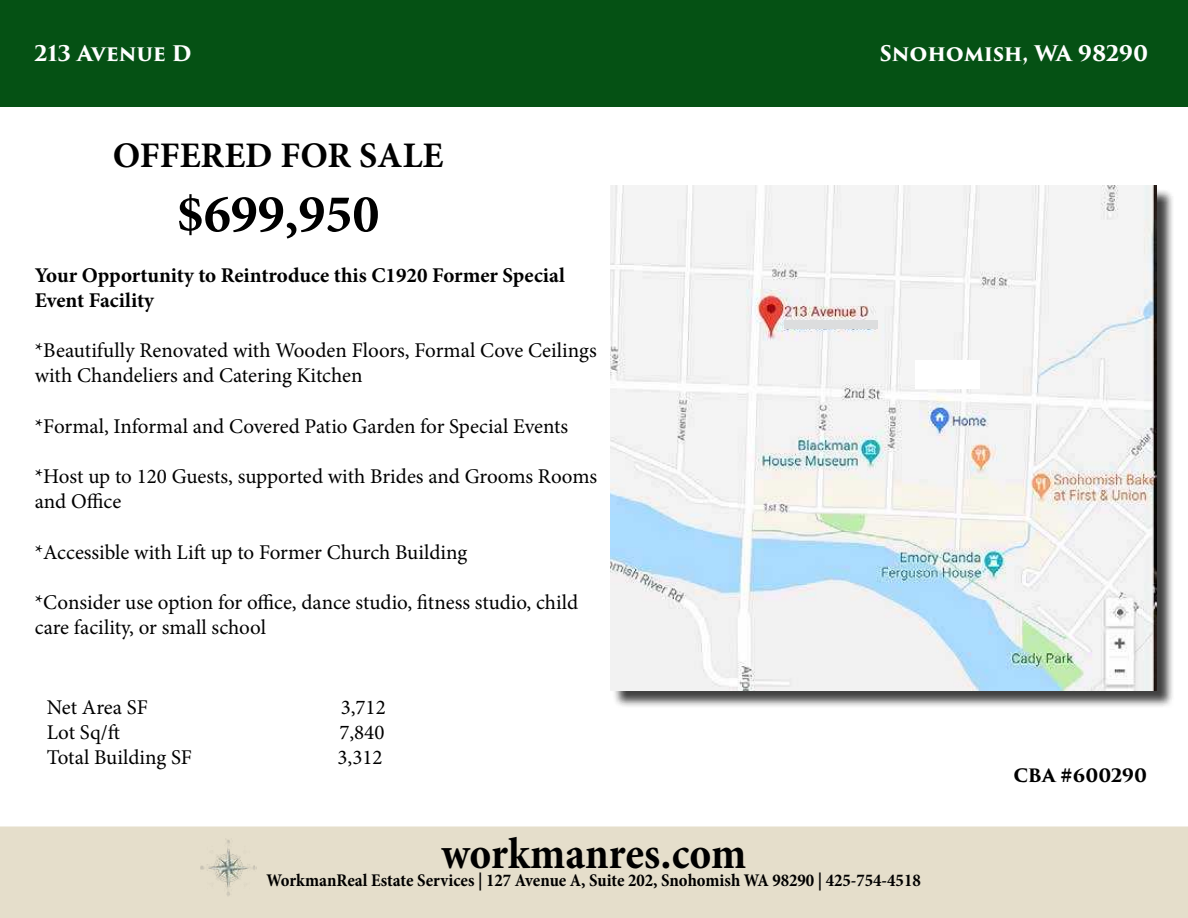
<style>
.page{position:relative;width:1188px;height:918px;background:#fff}
.page>*{position:absolute;margin:0;border:0;box-sizing:border-box;transform-origin:0 0}
.t1{font:700 54px "Minion Pro";color:#000}
.t2{font:700 condensed 45px "Minion Pro";color:#000}
.t3{font:700 36px "Minion Pro";color:#000}
.t4{font:21px/25.2px "Minion Pro";color:#000}
.t5{font:700 21px/25.2px "Minion Pro";color:#000}
.t6{font:700 21px "Trajan Pro 3";letter-spacing:-.01em;color:#fff}
.t7{font:700 condensed 18px "Minion Pro";color:#000}
.t8{font:700 18px "Trajan Pro 3";color:#000}
</style>
<div class="page">
<div style="left:0;top:826px;width:1188px;height:92px;background:#e5decb"></div>
<div style="left:0;top:0;width:1188px;height:106px;background:#055114"></div>
<img style="left:200px;top:839px;width:57px;height:57px">
<div style="left:612px;top:188px;width:563px;height:521px;background:#000;opacity:.75"></div>
<img style="left:610px;top:186px;width:546px;height:504px">
<div style="left:915px;top:360px;width:64px;height:29px;background:#fff"></div>
<div style="left:784px;top:320px;width:94px;height:9px;background:#dcddde"></div>
<p class="t6" style="left:34px;top:38px;width:159px">213 Avenue D</p>
<p class="t6" style="left:880px;top:38px;width:270px">Snohomish, WA 98290</p>
<h3 class="t3" style="left:113px;top:130px;width:332px">OFFERED FOR SALE</h3>
<h1 class="t1" style="left:177px;top:176px;width:204px">$699,950</h1>
<p class="t5" style="left:35px;top:262px;width:532px">Your Opportunity to Reintroduce this C1920 Former Special<br>Event Facility</p>
<p class="t4" style="left:35px;top:338px;width:563px">*Beautifully Renovated with Wooden Floors, Formal Cove Ceilings with Chandeliers and Catering Kitchen</p>
<p class="t4" style="left:35px;top:414px;width:535px">*Formal, Informal and Covered Patio Garden for Special Events</p>
<p class="t4" style="left:35px;top:464px;width:564px">*Host up to 120 Guests, supported with Brides and Grooms Rooms and Office</p>
<p class="t4" style="left:35px;top:540px;width:434px">*Accessible with Lift up to Former Church Building</p>
<p class="t4" style="left:35px;top:590px;width:545px">*Consider use option for office, dance studio, fitness studio, child care facility, or small school</p>
<p class="t4" style="left:47px;top:695px;width:102px">Net Area SF</p>
<p class="t4" style="left:341px;top:695px;width:47px">3,712</p>
<p class="t4" style="left:47px;top:720px;width:75px">Lot Sq/ft</p>
<p class="t4" style="left:339px;top:720px;width:47px">7,840</p>
<p class="t4" style="left:47px;top:745px;width:147px">Total Building SF</p>
<p class="t4" style="left:338px;top:745px;width:47px">3,312</p>
<h2 class="t2" style="left:441px;top:823px;width:307px">workmanres.com</h2>
<p class="t7" style="left:267px;top:868px;width:656px">WorkmanReal Estate Services | 127 Avenue A, Suite 202, Snohomish WA 98290 | 425-754-4518</p>
<p class="t8" style="left:1013px;top:762px;width:135px">CBA #600290</p>
</div>
